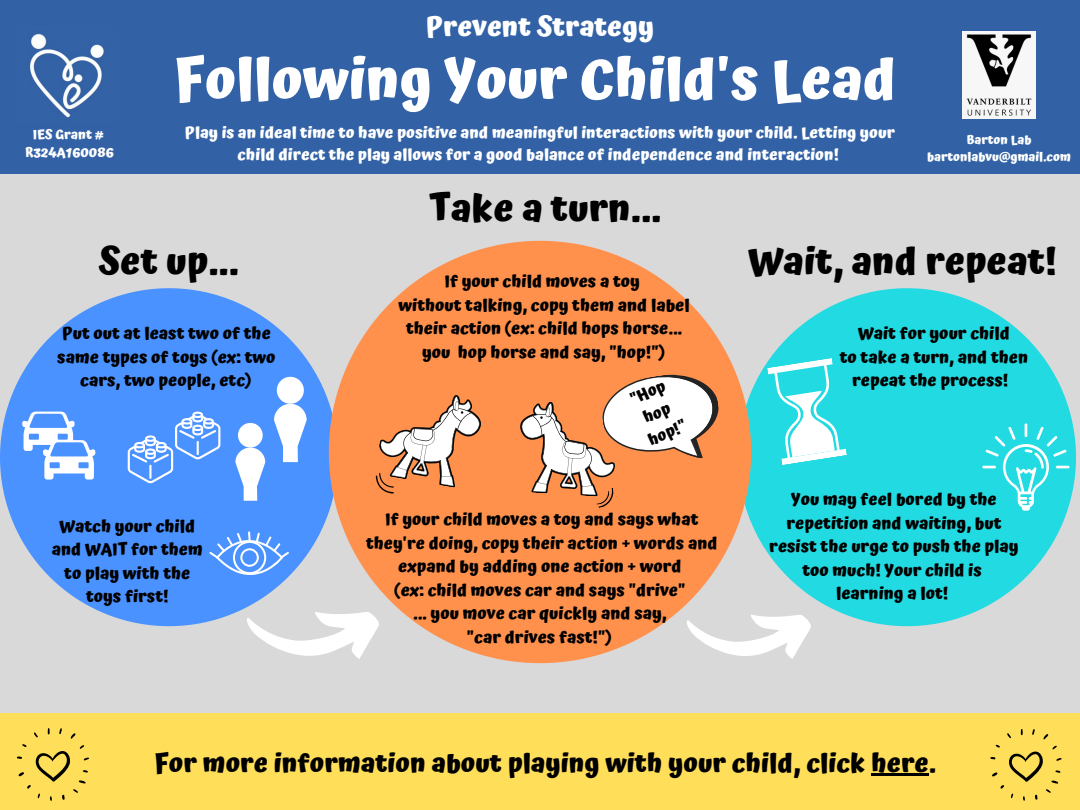
<style>
.page{position:relative;width:1080px;height:810px;background:#d9d9d9}
.page>*{position:absolute;margin:0;border:0;box-sizing:border-box;transform-origin:0 0}
.t1{font:700 56.25px "Atma";color:#fff}
.t2{font:700 37.5px "Atma";color:#000}
.t3{font:700 27.5px "Atma";color:#fff}
.t4{font:700 26.25px "Atma";color:#000}
.t5{font:700 16.88px/23.4px "Atma";color:#000;text-align:center}
.t6{font:700 16.25px "Atma";color:#000}
.t7{font:700 15.94px/22px "Atma";color:#fff;text-align:center}
.t8{font:700 13.19px "Atma";color:#fff}
.t9{font:700 12.5px "Atma";color:#fff}
</style>
<div class="page">
<div style="left:0;top:0;width:1080px;height:173px;background:#3262a5"></div>
<img style="left:17px;top:27px;width:102px;height:96px">
<img style="left:963px;top:31px;width:72px;height:88px">
<div style="left:0;top:714px;width:1080px;height:96px;background:#ffde59"></div>
<svg style="left:17px;top:728px;width:72px;height:73px"></svg>
<svg style="left:990px;top:729px;width:72px;height:72px"></svg>
<svg style="left:0;top:288px;width:329px;height:338px;fill:#4a92ff"></svg>
<svg style="left:751px;top:288px;width:325px;height:338px;fill:#22dae1"></svg>
<svg style="left:329px;top:241px;width:422px;height:422px;fill:#ff914d"></svg>
<svg style="left:22px;top:412px;width:73px;height:68px;background:#90bcff"></svg>
<svg style="left:128px;top:412px;width:92px;height:71px;background:#6da7ff"></svg>
<svg style="left:767px;top:358px;width:80px;height:107px;background:#6fe6eb"></svg>
<svg style="left:982px;top:423px;width:88px;height:88px;background:#41dfe5"></svg>
<svg style="left:235px;top:423px;width:30px;height:78px;background:#c0d9ff"></svg>
<svg style="left:274px;top:377px;width:33px;height:85px;background:#c0d9ff"></svg>
<svg style="left:209px;top:531px;width:80px;height:44px;background:#6fa8ff"></svg>
<svg style="left:374px;top:383px;width:112px;height:111px;background:#eaa072"></svg>
<svg style="left:246px;top:612px;width:133px;height:47px"></svg>
<svg style="left:686px;top:615px;width:125px;height:44px"></svg>
<hr style="left:871px;top:774px;width:58px;height:2px;background:#000">
<svg style="left:516px;top:367px;width:210px;height:141px;background:#efab81"></svg>
<p class="t3" style="left:426px;top:10px;width:230px">Prevent Strategy</p>
<p class="t8" style="left:33px;top:127px;width:72px">IES Grant #</p>
<p class="t8" style="left:25px;top:145px;width:90px">R324A160086</p>
<p class="t1" style="left:173px;top:46px;width:725px">Following Your Child's Lead</p>
<p class="t7" style="left:185px;top:122px;width:712px">Play is an ideal time to have positive and meaningful interactions with your child. Letting your child direct the play allows for a good balance of independence and interaction!</p>
<p class="t2" style="left:429px;top:186px;width:234px">Take a turn...</p>
<p class="t9" style="left:967px;top:132px;width:66px">Barton Lab</p>
<p class="t9" style="left:927px;top:150px;width:145px">bartonlabvu@gmail.com</p>
<p class="t2" style="left:99px;top:239px;width:141px">Set up...</p>
<p class="t5" style="left:57px;top:322px;width:220px">Put out at least two of the same types of toys (ex: two cars, two people, etc)</p>
<p class="t5" style="left:52px;top:514px;width:152px">Watch your child and WAIT for them to play with the toys first!</p>
<p class="t5" style="left:444px;top:270px;width:197px">If your child moves a toy</p>
<p class="t5" style="left:398px;top:293px;width:293px">without talking, copy them and label their action (ex: child hops horse... you hop horse and say, "hop!")</p>
<p class="t6" style="left:628px;top:391px;width:38px;rotate:-23deg">"Hop</p>
<p class="t6" style="left:645px;top:432px;width:42px;rotate:-23deg">hop!"</p>
<p class="t5" style="left:366px;top:508px;width:353px">If your child moves a toy and says what they're doing, copy their action + words and expand by adding one action + word</p>
<p class="t5" style="left:394px;top:578px;width:293px">(ex: child moves car and says "drive"</p>
<p class="t5" style="left:413px;top:602px;width:255px">... you move car quickly and say,</p>
<p class="t5" style="left:467px;top:625px;width:148px">"car drives fast!")</p>
<p class="t2" style="left:749px;top:239px;width:310px">Wait, and repeat!</p>
<p class="t5" style="left:858px;top:322px;width:153px">Wait for your child</p>
<p class="t5" style="left:840px;top:345px;width:190px">to take a turn, and then repeat the process!</p>
<p class="t5" style="left:769px;top:488px;width:251px">You may feel bored by the repetition and waiting, but resist the urge to push the play too much! Your child is</p>
<p class="t5" style="left:836px;top:582px;width:114px">learning a lot!</p>
<p class="t4" style="left:154px;top:748px;width:783px">For more information about playing with your child, click here.</p>
</div>
